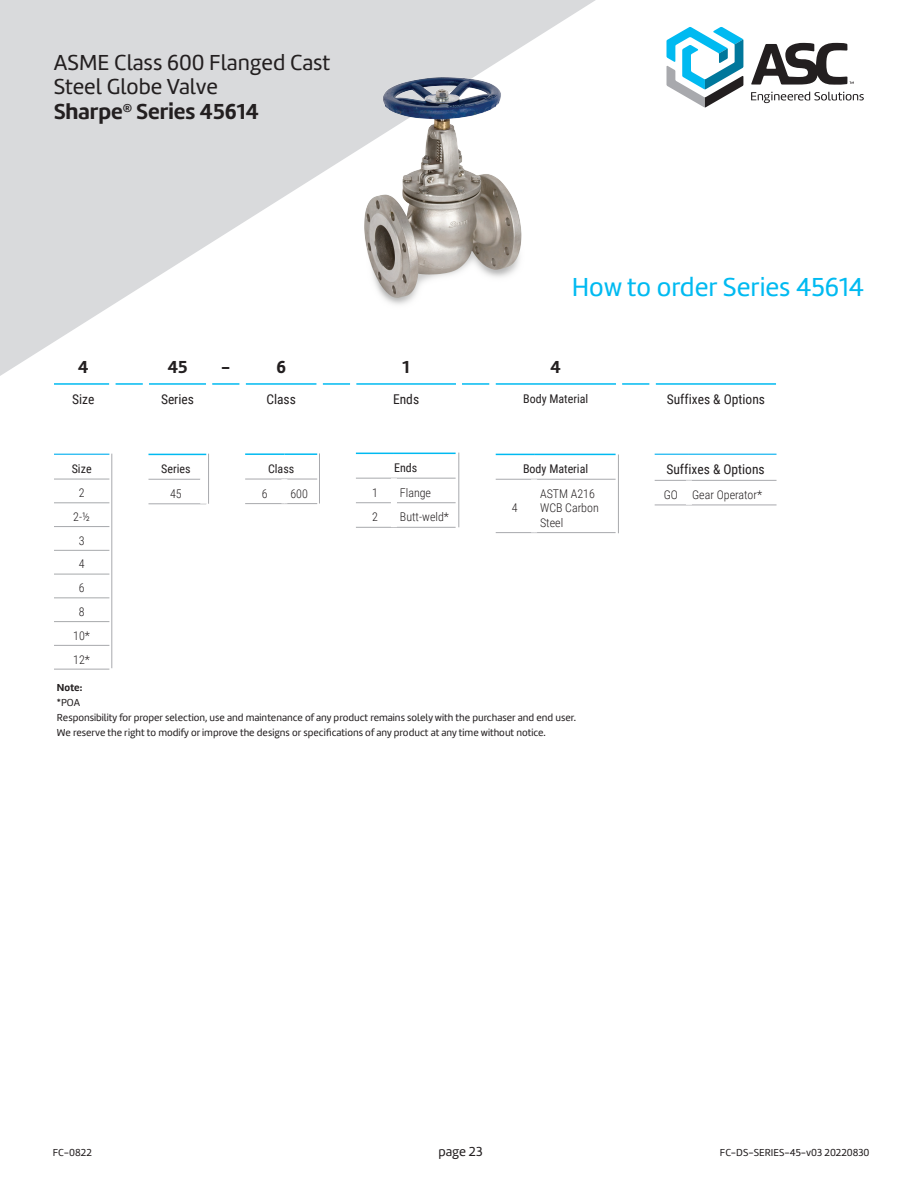
<style>
.page{position:relative;width:918px;height:1188px;background:#fff}
.page>*{position:absolute;margin:0;border:0;box-sizing:border-box;transform-origin:0 0}
.Figure_Descriptive{font:27px "Marine";color:#00baf1}
.t1{font:22.5px/24px "Marine";color:#231f20}
.Figure_Descriptive-2{font:700 22.5px "Marine";color:#231f20}
.MS_Descriptive_-_Ins{font:700 18px "Marine";color:#231f20}
.t2{font:13.5px "Roboto Condensed";color:#231f20}
.Submittal_Code_Date{font:13.5px "Marine";color:#231f20}
.t3{font:300 12px/14.4px "Roboto Condensed";color:#231f20}
.t4{font:12px "Roboto Condensed";color:#231f20}
.Notes_Copy{font:10.5px/15px "Marine";color:#231f20}
.Submittal_Code_Date-2{font:10.5px "Marine";color:#231f20}
.s1{font-weight:700}
</style>
<div class="page">
<svg style="left:751px;top:43px;width:113px;height:60px"></svg>
<svg style="left:667px;top:27px;width:76px;height:80px"></svg>
<svg style="left:0;top:0;width:596px;height:376px;fill:#d9dadc"></svg>
<hr style="left:54px;top:383px;width:55px;height:2px;background:#00baf1">
<hr style="left:115px;top:383px;width:28px;height:2px;background:#00baf1">
<hr style="left:149px;top:383px;width:57px;height:2px;background:#00baf1">
<hr style="left:212px;top:383px;width:28px;height:2px;background:#00baf1">
<hr style="left:246px;top:383px;width:71px;height:2px;background:#00baf1">
<hr style="left:323px;top:383px;width:27px;height:2px;background:#00baf1">
<hr style="left:356px;top:383px;width:100px;height:2px;background:#00baf1">
<hr style="left:462px;top:383px;width:28px;height:2px;background:#00baf1">
<hr style="left:496px;top:383px;width:120px;height:2px;background:#00baf1">
<hr style="left:622px;top:383px;width:28px;height:2px;background:#00baf1">
<hr style="left:656px;top:383px;width:120px;height:2px;background:#00baf1">
<div style="left:109px;top:349px;width:6px;height:35px;background:#fff"></div>
<div style="left:143px;top:349px;width:6px;height:35px;background:#fff"></div>
<div style="left:206px;top:349px;width:6px;height:35px;background:#fff"></div>
<div style="left:240px;top:349px;width:6px;height:35px;background:#fff"></div>
<div style="left:317px;top:349px;width:6px;height:35px;background:#fff"></div>
<div style="left:350px;top:349px;width:6px;height:35px;background:#fff"></div>
<div style="left:456px;top:349px;width:6px;height:35px;background:#fff"></div>
<div style="left:490px;top:349px;width:6px;height:35px;background:#fff"></div>
<hr style="left:655px;top:454px;width:34px;height:1px;background:#00aeef">
<hr style="left:689px;top:454px;width:88px;height:1px;background:#00aeef">
<hr style="left:655px;top:505px;width:34px;height:1px;background:#a8a9ad">
<hr style="left:689px;top:505px;width:88px;height:1px;background:#a8a9ad">
<hr style="left:655px;top:480px;width:34px;height:1px;background:#a8a9ad">
<hr style="left:689px;top:480px;width:88px;height:1px;background:#a8a9ad">
<hr style="left:148px;top:454px;width:58px;height:1px;background:#00baf1">
<hr style="left:148px;top:479px;width:52px;height:1px;background:#a8a9ad">
<hr style="left:148px;top:504px;width:58px;height:1px;background:#a8a9ad">
<hr style="left:54px;top:479px;width:55px;height:1px;background:#a7a9ac">
<hr style="left:54px;top:503px;width:55px;height:1px;background:#a7a9ac">
<hr style="left:54px;top:526px;width:55px;height:1px;background:#a7a9ac">
<hr style="left:54px;top:550px;width:55px;height:1px;background:#a7a9ac">
<hr style="left:54px;top:574px;width:55px;height:1px;background:#a7a9ac">
<hr style="left:54px;top:598px;width:55px;height:1px;background:#a7a9ac">
<hr style="left:54px;top:621px;width:55px;height:1px;background:#a7a9ac">
<hr style="left:54px;top:645px;width:55px;height:1px;background:#a7a9ac">
<hr style="left:54px;top:669px;width:55px;height:1px;background:#a7a9ac">
<hr style="left:54px;top:454px;width:55px;height:1px;background:#00aeef">
<hr style="left:112px;top:454px;width:1px;height:214px;background:#a8a9ad">
<hr style="left:208px;top:454px;width:1px;height:50px;background:#a8a9ad">
<hr style="left:245px;top:453px;width:39px;height:2px;background:#00baf1">
<hr style="left:284px;top:453px;width:33px;height:2px;background:#00baf1">
<hr style="left:245px;top:479px;width:39px;height:1px;background:#a8a9ad">
<hr style="left:284px;top:479px;width:33px;height:1px;background:#a8a9ad">
<hr style="left:245px;top:503px;width:39px;height:1px;background:#a8a9ad">
<hr style="left:284px;top:503px;width:33px;height:1px;background:#a8a9ad">
<div style="left:281px;top:479px;width:6px;height:24px;background:#fff"></div>
<hr style="left:319px;top:453px;width:1px;height:51px;background:#a8a9ad">
<hr style="left:356px;top:453px;width:38px;height:1px;background:#00baf1">
<hr style="left:394px;top:453px;width:62px;height:1px;background:#00baf1">
<hr style="left:356px;top:478px;width:38px;height:1px;background:#a8a9ad">
<hr style="left:394px;top:478px;width:62px;height:1px;background:#a8a9ad">
<hr style="left:356px;top:502px;width:35px;height:1px;background:#a8a9ad">
<hr style="left:397px;top:502px;width:59px;height:1px;background:#a8a9ad">
<hr style="left:356px;top:527px;width:38px;height:1px;background:#a8a9ad">
<hr style="left:394px;top:527px;width:62px;height:1px;background:#a8a9ad">
<div style="left:391px;top:478px;width:6px;height:25px;background:#fff"></div>
<hr style="left:459px;top:453px;width:1px;height:74px;background:#a8a9ad">
<hr style="left:496px;top:454px;width:38px;height:1px;background:#00baf1">
<hr style="left:534px;top:454px;width:82px;height:1px;background:#00baf1">
<hr style="left:496px;top:479px;width:38px;height:1px;background:#a8a9ad">
<hr style="left:534px;top:479px;width:82px;height:1px;background:#a8a9ad">
<hr style="left:496px;top:532px;width:38px;height:1px;background:#a8a9ad">
<hr style="left:534px;top:532px;width:82px;height:1px;background:#a8a9ad">
<div style="left:531px;top:479px;width:6px;height:53px;background:#fff"></div>
<hr style="left:618px;top:455px;width:1px;height:78px;background:#a8a9ad">
<img style="left:364px;top:78px;width:162px;height:233px">
<p class="t1" style="left:54px;top:51px;width:278px">ASME Class 600 Flanged Cast<br>Steel Globe Valve</p>
<p class="Figure_Descriptive-2" style="left:54px;top:97px;width:207px">Sharpe<sup>®</sup> Series 45614</p>
<p class="Figure_Descriptive" style="left:572px;top:270px;width:294px">How to order Series 45614</p>
<p class="MS_Descriptive_-_Ins" style="left:78px;top:355px;width:12px">4</p>
<p class="MS_Descriptive_-_Ins" style="left:167px;top:355px;width:22px">45</p>
<p class="MS_Descriptive_-_Ins" style="left:221px;top:355px;width:11px">-</p>
<p class="MS_Descriptive_-_Ins" style="left:276px;top:355px;width:11px">6</p>
<p class="MS_Descriptive_-_Ins" style="left:403px;top:355px;width:9px">1</p>
<p class="MS_Descriptive_-_Ins" style="left:550px;top:355px;width:12px">4</p>
<p class="t2" style="left:72px;top:390px;width:24px">Size</p>
<p class="t2" style="left:161px;top:390px;width:34px">Series</p>
<p class="t2" style="left:266px;top:390px;width:31px">Class</p>
<p class="t2" style="left:393px;top:390px;width:28px">Ends</p>
<p class="t4" style="left:523px;top:390px;width:67px">Body Material</p>
<p class="t2" style="left:667px;top:390px;width:100px">Suffixes &amp; Options</p>
<p class="t4" style="left:72px;top:460px;width:21px">Size</p>
<p class="t3" style="left:79px;top:485px;width:7px">2</p>
<p class="t3" style="left:73px;top:509px;width:18px">2-½</p>
<p class="t3" style="left:79px;top:533px;width:7px">3</p>
<p class="t3" style="left:79px;top:557px;width:7px">4</p>
<p class="t3" style="left:79px;top:580px;width:7px">6</p>
<p class="t3" style="left:79px;top:604px;width:7px">8</p>
<p class="t3" style="left:73px;top:628px;width:18px">10*</p>
<p class="t3" style="left:73px;top:652px;width:18px">12*</p>
<p class="t4" style="left:161px;top:460px;width:31px">Series</p>
<p class="t3" style="left:170px;top:486px;width:13px">45</p>
<p class="t4" style="left:268px;top:460px;width:28px">Class</p>
<p class="t3" style="left:262px;top:486px;width:7px">6</p>
<p class="t3" style="left:290px;top:486px;width:19px">600</p>
<p class="t4" style="left:394px;top:459px;width:25px">Ends</p>
<p class="t3" style="left:372px;top:485px;width:7px">1</p>
<p class="t3" style="left:400px;top:485px;width:33px">Flange</p>
<p class="t3" style="left:372px;top:509px;width:7px">2</p>
<p class="t3" style="left:400px;top:509px;width:51px">Butt-weld*</p>
<p class="t4" style="left:523px;top:460px;width:67px">Body Material</p>
<p class="t3" style="left:512px;top:500px;width:7px">4</p>
<p class="t3" style="left:540px;top:486px;width:60px">ASTM A216<br>WCB Carbon<br>Steel</p>
<p class="Notes_Copy" style="left:57px;top:680px;width:521px"><span class="s1">Note:<br></span>*POA<br>Responsibility for proper selection, use and maintenance of any product remains solely with the purchaser and end user.</p>
<p class="Notes_Copy" style="left:57px;top:725px;width:490px">We reserve the right to modify or improve the designs or specifications of any product at any time without notice.</p>
<p class="t2" style="left:666px;top:460px;width:100px">Suffixes &amp; Options</p>
<p class="t3" style="left:664px;top:487px;width:16px">GO</p>
<p class="t3" style="left:692px;top:487px;width:71px">Gear Operator*</p>
<p class="Submittal_Code_Date-2" style="left:53px;top:1146px;width:40px">FC-0822</p>
<p class="Submittal_Code_Date" style="left:438px;top:1143px;width:46px">page 23</p>
<p class="Submittal_Code_Date-2" style="left:720px;top:1146px;width:151px">FC-DS-SERIES-45-v03 20220830</p>
</div>
